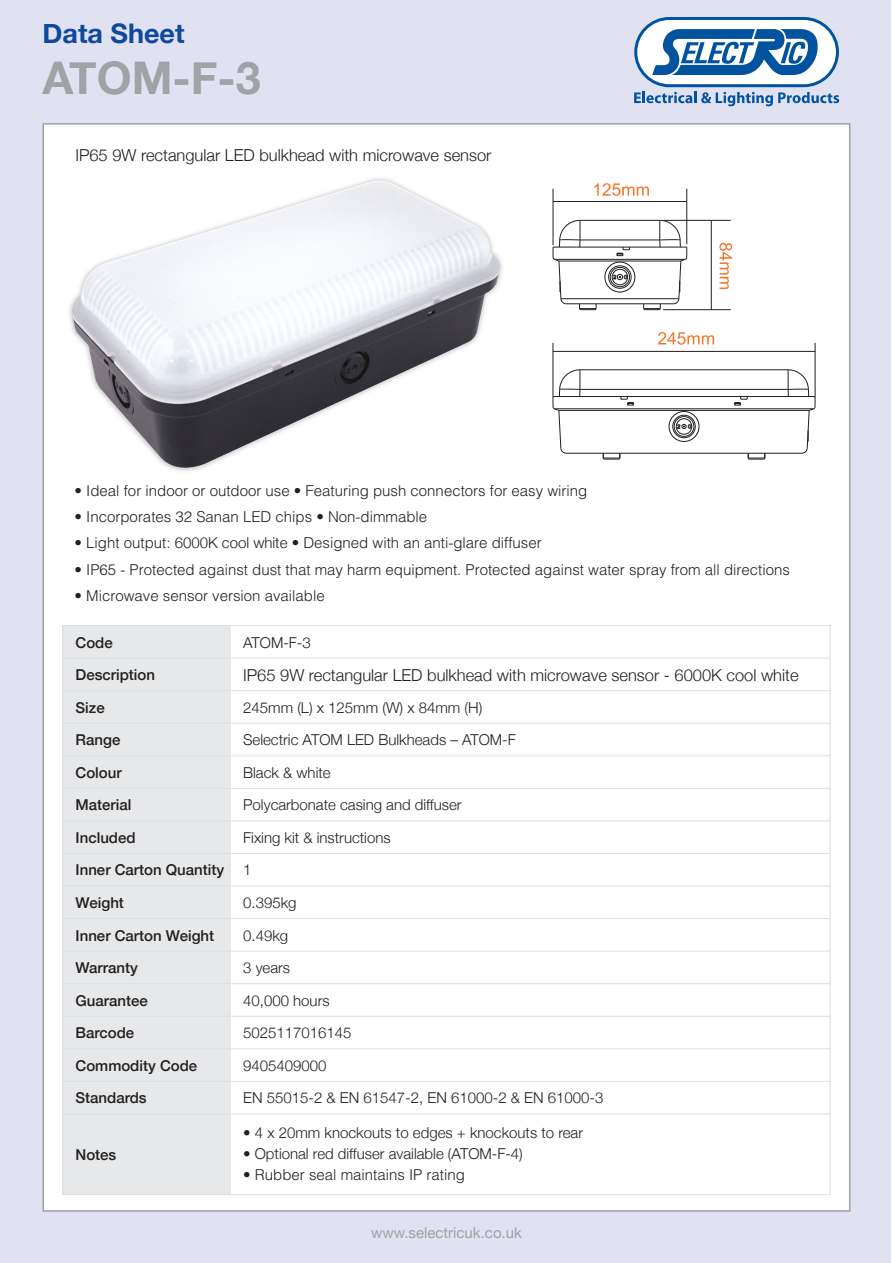
<style>
.page{position:relative;width:893px;height:1263px;background:#fff}
.page>*{position:absolute;margin:0;border:0;box-sizing:border-box;transform-origin:0 0}
.t1{font:700 45px "Helvetica Neue";color:#9fa3a6}
.t2{font:700 27px "Helvetica Neue";color:#0f499d}
.t3{font:300 16.5px "Helvetica Neue";color:#231f20}
.t4{font:300 15px "Helvetica";color:#231f20}
.t5{font:300 15px "Helvetica Neue";color:#231f20}
.t6{font:500 15px "Helvetica Neue";color:#231f20}
.t7{font:15px "Helvetica Neue";color:#9fa3a6}
.s1{font-family:"Helvetica Neue"}
</style>
<div class="page">
<div style="left:0;top:0;width:891px;height:1263px;background:#e1e2f1"></div>
<div style="left:44px;top:125px;width:805px;height:1085px;background:#fff"></div>
<svg style="left:634px;top:17px;width:205px;height:89px"></svg>
<div style="left:62px;top:625px;width:168px;height:33px;background:#e7e8e9"></div>
<div style="left:62px;top:658px;width:168px;height:33px;background:#e7e8e9"></div>
<div style="left:62px;top:691px;width:168px;height:32px;background:#e7e8e9"></div>
<div style="left:62px;top:723px;width:168px;height:33px;background:#e7e8e9"></div>
<div style="left:62px;top:756px;width:168px;height:32px;background:#e7e8e9"></div>
<div style="left:62px;top:788px;width:168px;height:33px;background:#e7e8e9"></div>
<div style="left:62px;top:821px;width:168px;height:32px;background:#e7e8e9"></div>
<div style="left:62px;top:853px;width:168px;height:33px;background:#e7e8e9"></div>
<div style="left:62px;top:886px;width:168px;height:32px;background:#e7e8e9"></div>
<div style="left:62px;top:918px;width:168px;height:33px;background:#e7e8e9"></div>
<div style="left:62px;top:951px;width:168px;height:33px;background:#e7e8e9"></div>
<div style="left:62px;top:984px;width:168px;height:32px;background:#e7e8e9"></div>
<div style="left:62px;top:1016px;width:168px;height:33px;background:#e7e8e9"></div>
<div style="left:62px;top:1049px;width:168px;height:32px;background:#e7e8e9"></div>
<div style="left:62px;top:1081px;width:168px;height:33px;background:#e7e8e9"></div>
<div style="left:62px;top:1114px;width:168px;height:81px;background:#e7e8e9"></div>
<hr style="left:62px;top:625px;width:1px;height:570px;background:#dedfe0">
<hr style="left:230px;top:625px;width:1px;height:570px;background:#dedfe0">
<hr style="left:830px;top:625px;width:1px;height:570px;background:#dedfe0">
<hr style="left:62px;top:625px;width:768px;height:1px;background:#dedfe0">
<hr style="left:62px;top:658px;width:768px;height:1px;background:#dedfe0">
<hr style="left:62px;top:690px;width:768px;height:1px;background:#dedfe0">
<hr style="left:62px;top:723px;width:768px;height:1px;background:#dedfe0">
<hr style="left:62px;top:755px;width:768px;height:1px;background:#dedfe0">
<hr style="left:62px;top:788px;width:768px;height:1px;background:#dedfe0">
<hr style="left:62px;top:821px;width:768px;height:1px;background:#dedfe0">
<hr style="left:62px;top:853px;width:768px;height:1px;background:#dedfe0">
<hr style="left:62px;top:886px;width:768px;height:1px;background:#dedfe0">
<hr style="left:62px;top:918px;width:768px;height:1px;background:#dedfe0">
<hr style="left:62px;top:951px;width:768px;height:1px;background:#dedfe0">
<hr style="left:62px;top:983px;width:768px;height:1px;background:#dedfe0">
<hr style="left:62px;top:1016px;width:768px;height:1px;background:#dedfe0">
<hr style="left:62px;top:1048px;width:768px;height:1px;background:#dedfe0">
<hr style="left:62px;top:1081px;width:768px;height:1px;background:#dedfe0">
<hr style="left:62px;top:1114px;width:768px;height:1px;background:#dedfe0">
<hr style="left:62px;top:1194px;width:768px;height:1px;background:#dedfe0">
<hr style="left:553px;top:343px;width:1px;height:53px;background:#231f20">
<hr style="left:815px;top:343px;width:1px;height:53px;background:#231f20">
<hr style="left:553px;top:351px;width:262px;height:1px;background:#231f20">
<svg style="left:658px;top:332px;width:56px;height:13px"></svg>
<hr style="left:553px;top:189px;width:1px;height:56px;background:#231f20">
<hr style="left:686px;top:189px;width:1px;height:55px;background:#231f20">
<hr style="left:553px;top:201px;width:134px;height:1px;background:#231f20">
<svg style="left:594px;top:183px;width:55px;height:13px"></svg>
<hr style="left:664px;top:220px;width:67px;height:1px;background:#231f20">
<hr style="left:663px;top:309px;width:68px;height:1px;background:#231f20">
<hr style="left:711px;top:220px;width:1px;height:90px;background:#231f20">
<svg style="left:719px;top:243px;width:13px;height:46px"></svg>
<hr style="left:566px;top:453px;width:236px;height:1px;background:#231f20">
<hr style="left:559px;top:410px;width:250px;height:1px;background:#231f20">
<hr style="left:554px;top:408px;width:260px;height:1px;background:#231f20">
<svg style="left:621px;top:397px;width:13px;height:9px"></svg>
<hr style="left:553px;top:396px;width:262px;height:1px;background:#231f20">
<hr style="left:580px;top:389px;width:208px;height:1px;background:#231f20">
<hr style="left:580px;top:369px;width:208px;height:1px;background:#231f20">
<svg style="left:734px;top:397px;width:14px;height:9px"></svg>
<hr style="left:566px;top:303px;width:107px;height:1px;background:#231f20">
<hr style="left:561px;top:298px;width:118px;height:1px;background:#231f20">
<hr style="left:559px;top:261px;width:122px;height:1px;background:#231f20">
<hr style="left:554px;top:259px;width:131px;height:1px;background:#231f20">
<hr style="left:553px;top:247px;width:134px;height:1px;background:#231f20">
<svg style="left:617px;top:247px;width:13px;height:9px"></svg>
<hr style="left:580px;top:240px;width:80px;height:1px;background:#231f20">
<hr style="left:580px;top:220px;width:80px;height:1px;background:#231f20">
<div style="left:674px;top:416px;width:20px;height:20px;border:1px solid #231f20;border-radius:50%"></div>
<div style="left:676px;top:419px;width:16px;height:15px;border:1px solid #231f20;border-radius:50%"></div>
<svg style="left:677px;top:424px;width:15px;height:5px"></svg>
<div style="left:610px;top:267px;width:20px;height:20px;border:1px solid #231f20;border-radius:50%"></div>
<div style="left:612px;top:269px;width:16px;height:16px;border:1px solid #231f20;border-radius:50%"></div>
<svg style="left:613px;top:274px;width:15px;height:6px"></svg>
<svg style="left:553px;top:369px;width:28px;height:84px"></svg>
<svg style="left:603px;top:453px;width:18px;height:7px"></svg>
<svg style="left:748px;top:453px;width:17px;height:7px"></svg>
<svg style="left:788px;top:369px;width:28px;height:84px"></svg>
<svg style="left:553px;top:220px;width:44px;height:90px"></svg>
<svg style="left:643px;top:220px;width:44px;height:90px"></svg>
<div style="left:669px;top:411px;width:30px;height:31px;border:1px solid #231f20;border-radius:50%"></div>
<div style="left:673px;top:415px;width:22px;height:23px;border:1px solid #231f20;border-radius:50%"></div>
<div style="left:605px;top:262px;width:30px;height:30px;border:1px solid #231f20;border-radius:50%"></div>
<div style="left:608px;top:266px;width:23px;height:22px;border:1px solid #231f20;border-radius:50%"></div>
<img style="left:72px;top:180px;width:428px;height:288px">
<h2 class="t2" style="left:43px;top:17px;width:144px">Data Sheet</h2>
<h1 class="t1" style="left:43px;top:50px;width:220px">ATOM-F-3</h1>
<p class="t3" style="left:75px;top:145px;width:417px">IP65 9W rectangular LED bulkhead with microwave sensor</p>
<p class="t4" style="left:75px;top:477px;width:514px">• Ideal for indoor or outdoor use • Featuring push connectors for easy wiring</p>
<p class="t4" style="left:75px;top:504px;width:354px">• Incorporates 32 Sanan LED chips • Non-dimmable</p>
<p class="t4" style="left:75px;top:530px;width:469px">• Light output: <span class="s1">6000K cool white</span> • Designed with an anti-glare diffuser</p>
<p class="t4" style="left:75px;top:557px;width:717px">• IP65 - Protected against dust that may harm equipment. Protected against water spray from all directions</p>
<p class="t4" style="left:75px;top:583px;width:252px">• Microwave sensor version available</p>
<p class="t6" style="left:76px;top:633px;width:39px">Code</p>
<p class="t5" style="left:243px;top:633px;width:69px">ATOM-F-3</p>
<p class="t6" style="left:76px;top:665px;width:81px">Description</p>
<p class="t3" style="left:243px;top:665px;width:557px">IP65 9W rectangular LED bulkhead with microwave sensor - 6000K cool white</p>
<p class="t6" style="left:76px;top:698px;width:31px">Size</p>
<p class="t5" style="left:243px;top:698px;width:241px">245mm (L) x 125mm (W) x 84mm (H)</p>
<p class="t6" style="left:76px;top:730px;width:46px">Range</p>
<p class="t5" style="left:243px;top:731px;width:274px">Selectric ATOM LED Bulkheads – ATOM-F</p>
<p class="t6" style="left:76px;top:763px;width:48px">Colour</p>
<p class="t5" style="left:243px;top:763px;width:89px">Black &amp; white</p>
<p class="t6" style="left:76px;top:796px;width:57px">Material</p>
<p class="t5" style="left:243px;top:796px;width:220px">Polycarbonate casing and diffuser</p>
<p class="t6" style="left:76px;top:828px;width:62px">Included</p>
<p class="t5" style="left:243px;top:828px;width:149px">Fixing kit &amp; instructions</p>
<p class="t6" style="left:76px;top:861px;width:150px">Inner Carton Quantity</p>
<p class="t5" style="left:243px;top:861px;width:10px">1</p>
<p class="t6" style="left:76px;top:893px;width:50px">Weight</p>
<p class="t5" style="left:243px;top:893px;width:55px">0.395kg</p>
<p class="t6" style="left:76px;top:926px;width:140px">Inner Carton Weight</p>
<p class="t5" style="left:243px;top:926px;width:47px">0.49kg</p>
<p class="t6" style="left:76px;top:958px;width:64px">Warranty</p>
<p class="t5" style="left:243px;top:958px;width:48px">3 years</p>
<p class="t6" style="left:76px;top:991px;width:74px">Guarantee</p>
<p class="t5" style="left:243px;top:991px;width:88px">40,000 hours</p>
<p class="t6" style="left:76px;top:1023px;width:60px">Barcode</p>
<p class="t5" style="left:243px;top:1024px;width:110px">5025117016145</p>
<p class="t6" style="left:76px;top:1056px;width:123px">Commodity Code</p>
<p class="t5" style="left:243px;top:1056px;width:85px">9405409000</p>
<p class="t6" style="left:76px;top:1089px;width:73px">Standards</p>
<p class="t5" style="left:243px;top:1089px;width:362px">EN 55015-2 &amp; EN 61547-2, EN 61000-2 &amp; EN 61000-3</p>
<p class="t6" style="left:76px;top:1145px;width:42px">Notes</p>
<p class="t5" style="left:243px;top:1124px;width:341px">• 4 x 20mm knockouts to edges + knockouts to rear</p>
<p class="t5" style="left:243px;top:1145px;width:281px">• Optional red diffuser available (ATOM-F-4)</p>
<p class="t4" style="left:243px;top:1162px;width:223px">• Rubber seal maintains IP rating</p>
<p class="t7" style="left:371px;top:1224px;width:152px">www.selectricuk.co.uk</p>
</div>
